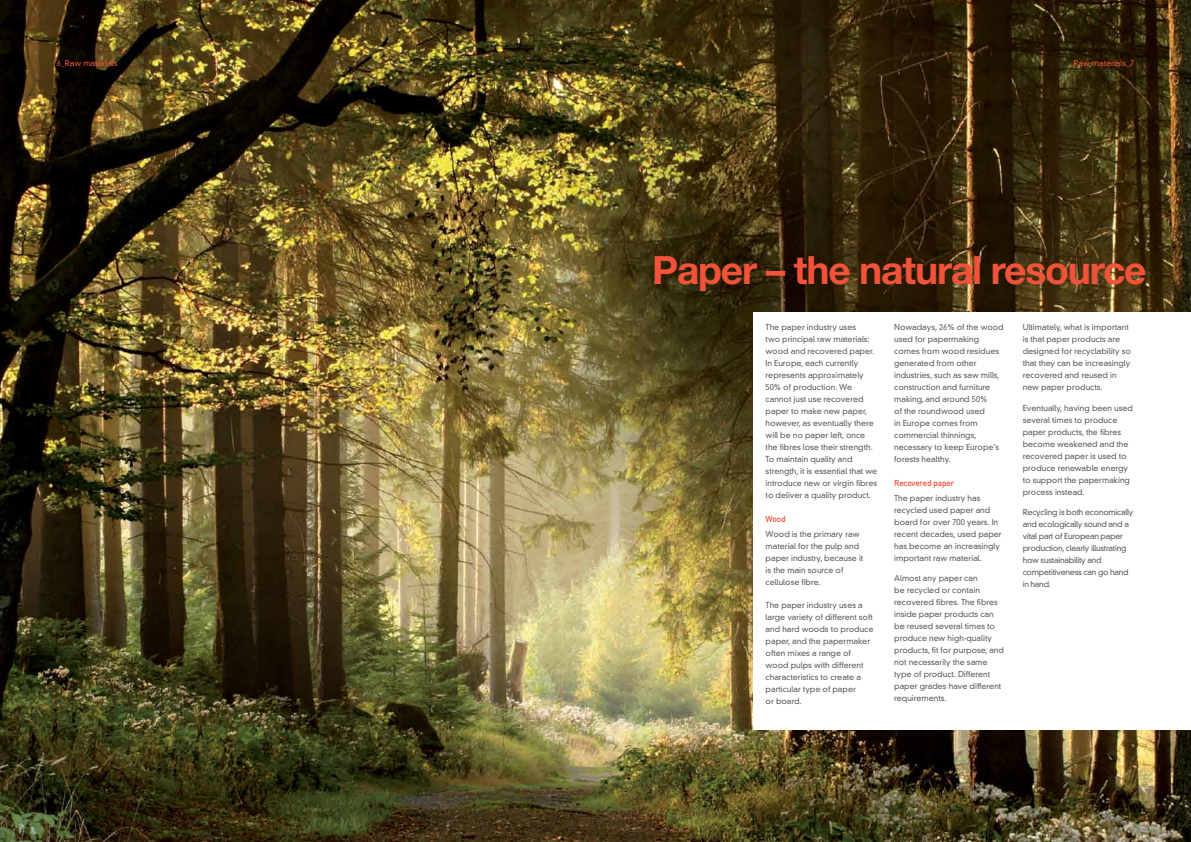
<style>
.page{position:relative;width:1191px;height:842px;background:#fff}
.page>*{position:absolute;margin:0;border:0;box-sizing:border-box;transform-origin:0 0}
.t1{font:700 39px "Helvetica Neue LT Std";letter-spacing:-.03em;color:#f0533a}
.t2{font:8.5px "DIN Mittelschrift Std";color:#f0533a}
.t3{font:300 8px/12px "DIN Neuzeit Grotesk Std";color:#58595b}
.t4{font:300 8px/12px "DIN Neuzeit Grotesk Std";letter-spacing:-.03em;color:#58595b}
.t5{font:300 8px "DIN Neuzeit Grotesk Std";color:#f0533a}
</style>
<div class="page">
<img style="left:0;top:0;width:1191px;height:842px">
<div style="left:753px;top:312px;width:438px;height:417px;background:#fff"></div>
<p class="t5" style="left:57px;top:58px;width:62px">6_Raw materials</p>
<p class="t5" style="left:1073px;top:58px;width:62px">Raw materials_7</p>
<h1 class="t1" style="left:652px;top:245px;width:496px">Paper – the natural resource</h1>
<p class="t3" style="left:765px;top:322px;width:113px">The paper industry uses<br>two principal raw materials: wood and recovered paper.<br>In Europe, each currently represents approximately<br>50% of production. We cannot just use recovered paper to make new paper, however, as eventually there will be no paper left, once the fibres lose their strength.<br>To maintain quality and strength, it is essential that we introduce new or virgin fibres to deliver a quality product.</p>
<p class="t2" style="left:765px;top:514px;width:21px">Wood</p>
<p class="t3" style="left:765px;top:528px;width:99px">Wood is the primary raw material for the pulp and paper industry, because it is the main source of cellulose fibre.</p>
<p class="t3" style="left:765px;top:599px;width:109px">The paper industry uses a large variety of different soft and hard woods to produce paper, and the papermaker often mixes a range of wood pulps with different characteristics to create a particular type of paper<br>or board.</p>
<p class="t3" style="left:894px;top:322px;width:111px">Nowadays, 26% of the wood used for papermaking comes from wood residues generated from other industries, such as saw mills, construction and furniture making, and around 50%<br>of the roundwood used<br>in Europe comes from commercial thinnings, necessary to keep Europe’s forests healthy.</p>
<p class="t2" style="left:894px;top:478px;width:61px">Recovered paper</p>
<p class="t3" style="left:894px;top:492px;width:109px">The paper industry has recycled used paper and board for over 700 years. In recent decades, used paper has become an increasingly important raw material.</p>
<p class="t3" style="left:894px;top:572px;width:111px">Almost any paper can<br>be recycled or contain recovered fibres. The fibres inside paper products can be reused several times to produce new high-quality products, fit for purpose, and not necessarily the same type of product. Different paper grades have different requirements.</p>
<p class="t3" style="left:1022px;top:322px;width:110px">Ultimately, what is important is that paper products are designed for recyclability so that they can be increasingly recovered and reused in new paper products.</p>
<p class="t3" style="left:1022px;top:402px;width:112px">Eventually, having been used several times to produce paper products, the fibres become weakened and the recovered paper is used to produce renewable energy to support the papermaking process instead.</p>
<p class="t4" style="left:1022px;top:507px;width:112px">Recycling is both economically and ecologically sound and a vital part of European paper production, clearly illustrating how sustainability and competitiveness can go hand in hand.</p>
</div>
